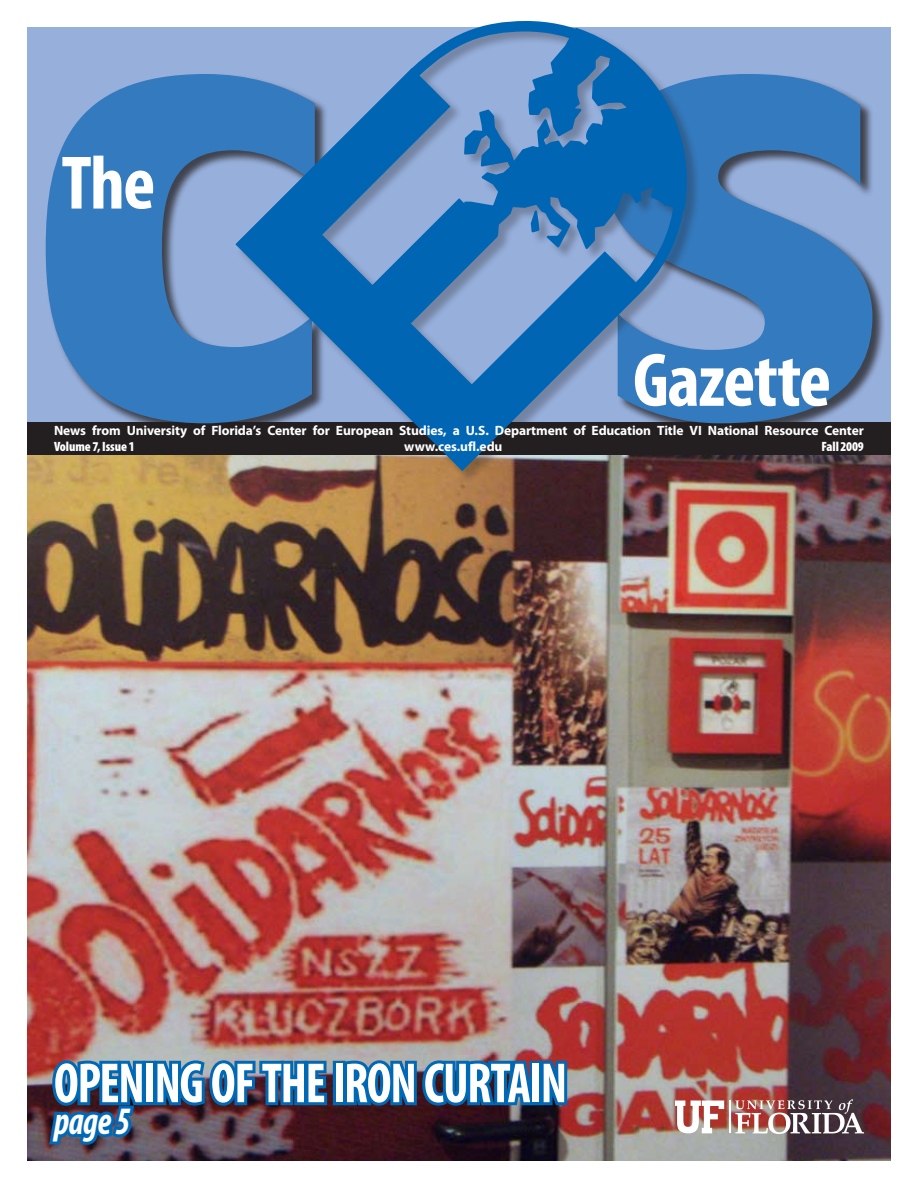
<style>
.page{position:relative;width:918px;height:1188px;background:#fff}
.page>*{position:absolute;margin:0;border:0;box-sizing:border-box;transform-origin:0 0}
.t1{font:700 condensed 57px "Myriad Pro";letter-spacing:-.025em;color:#fff;scale:.9 1}
.t2{font:italic 700 condensed 39px "Myriad Pro";color:#fff;scale:.9 1}
.t3{font:700 13.5px "Myriad Pro";letter-spacing:-.01em;color:#fff}
.t4{font:900 condensed 13.5px "Myriad Pro";letter-spacing:-.01em;color:#fff}
</style>
<div class="page">
<img style="left:27px;top:455px;width:864px;height:706px">
<div style="left:27px;top:27px;width:864px;height:417px;background:#96afdb"></div>
<div style="left:333px;top:1061px;width:13px;height:44px;border:6px solid #0069b5"></div>
<svg style="left:341px;top:1056px;width:229px;height:53px;background:#1f6199"></svg>
<img style="left:46px;top:1057px;width:284px;height:104px">
<svg style="left:675px;top:1100px;width:49px;height:33px"></svg>
<hr style="left:729px;top:1100px;width:2px;height:33px;background:#fff">
<img style="left:735px;top:1099px;width:129px;height:35px">
<div style="left:27px;top:423px;width:864px;height:32px;background:#231f20"></div>
<div style="left:44px;top:73px;width:841px;height:363px;background:#231f20;opacity:.75"></div>
<svg style="left:46px;top:74px;width:826px;height:349px;fill:#347abe"></svg>
<div style="left:234px;top:20px;width:465px;height:463px;background:#231f20;opacity:.3"></div>
<svg style="left:236px;top:21px;width:450px;height:450px"></svg>
<svg style="left:236px;top:68px;width:407px;height:403px"></svg>
<svg style="left:635px;top:354px;width:194px;height:52px;background:#96badd"></svg>
<svg style="left:62px;top:156px;width:91px;height:53px;background:#96badd"></svg>
<p class="t3" style="left:54px;top:423px;width:811px">News from University of Florida’s Center for European Studies, a U.S. Department of Education Title VI National Resource Center</p>
<p class="t4" style="left:54px;top:438px;width:82px">Volume 7, Issue 1</p>
<p class="t3" style="left:404px;top:439px;width:100px">www.ces.ufl.edu</p>
<p class="t4" style="left:822px;top:438px;width:44px">Fall 2009</p>
<h1 class="t1" style="left:54px;top:1048px;width:547px">OPENING OF THE IRON CURTAIN</h1>
<h2 class="t2" style="left:54px;top:1097px;width:87px">page 5</h2>
</div>
